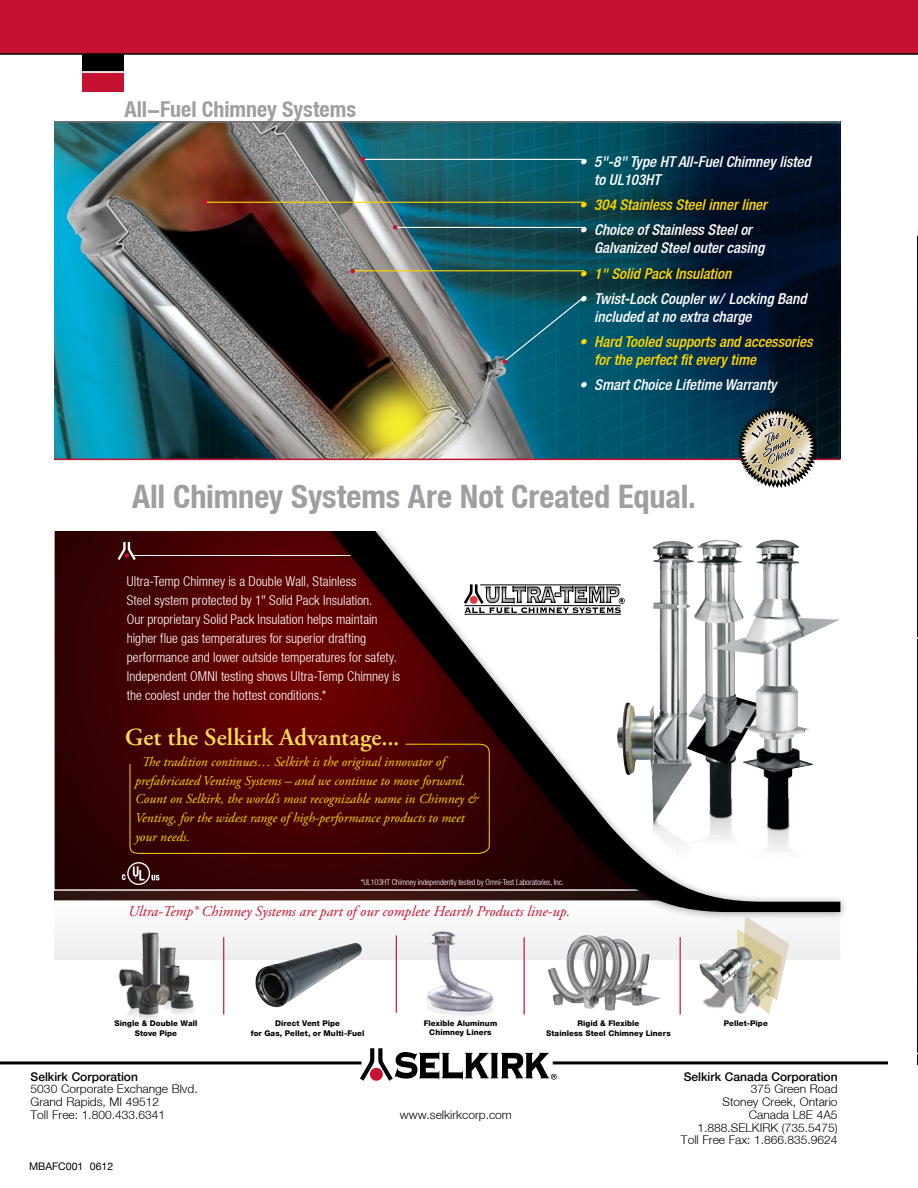
<style>
.page{position:relative;width:918px;height:1188px;background:#fff}
.page>*{position:absolute;margin:0;border:0;box-sizing:border-box;transform-origin:0 0}
.t1{font:700 condensed 32.4px "Helvetica Neue LT";letter-spacing:-.005em;color:#9d9fa2}
.t2{font:600 24.45px "Adobe Garamond Pro";letter-spacing:.005em;color:#fd5}
.t3{font:700 condensed 21.9px "Helvetica Neue LT";color:#9d9fa2}
.t4{font:italic 500 condensed 15px/18px "Helvetica Neue LT";color:#fff}
.t5{font:italic 500 condensed 15px/18px "Helvetica Neue LT";color:#ffd600}
.t6{font:italic 15px "Adobe Garamond Pro";color:#c41230}
.t7{font:300 condensed 13.65px/19px "Helvetica Neue LT";letter-spacing:.005em;color:#fff}
.t8{font:italic 13.65px/18.8px "Adobe Garamond Pro";color:#ffd600}
.t9{font:300 12px/12.8px "Helvetica Neue LT";color:#000}
.t10{font:500 12px "Helvetica Neue LT";color:#000}
.t11{font:10.5px "Helvetica Neue LT";color:#000}
.t12{font:300 condensed 8.1px "Helvetica Neue LT";letter-spacing:-.015em;color:#fff}
.t13{font:800 7.8px/9.4px "Helvetica Neue LT";letter-spacing:.01em;color:#000;text-align:center}
</style>
<div class="page">
<svg style="left:360px;top:1048px;width:197px;height:33px"></svg>
<hr style="left:0;top:1061px;width:362px;height:3px;background:#000">
<hr style="left:553px;top:1061px;width:365px;height:3px;background:#000">
<div style="left:54px;top:900px;width:786px;height:60px;background:#f5f6f6"></div>
<img style="left:54px;top:123px;width:786px;height:336px">
<div style="left:82px;top:65px;width:41px;height:27px;background:#c41230"></div>
<div style="left:82px;top:31px;width:41px;height:41px;background:#000"></div>
<hr style="left:79px;top:71px;width:50px;height:2px;background:#fff">
<hr style="left:363px;top:159px;width:221px;height:1px;background:#fff">
<hr style="left:204px;top:202px;width:380px;height:1px;background:#ffd600">
<hr style="left:396px;top:227px;width:189px;height:1px;background:#fff">
<hr style="left:353px;top:270px;width:231px;height:1px;background:#ffd600">
<svg style="left:502px;top:295px;width:84px;height:69px;background:#086278"></svg>
<svg style="left:351px;top:269px;width:4px;height:4px"></svg>
<svg style="left:393px;top:225px;width:4px;height:5px"></svg>
<svg style="left:202px;top:200px;width:5px;height:4px"></svg>
<svg style="left:361px;top:157px;width:4px;height:5px"></svg>
<svg style="left:640px;top:124px;width:200px;height:335px;background:#012036"></svg>
<svg style="left:54px;top:531px;width:233px;height:361px;background:#460305"></svg>
<div style="left:287px;top:477px;width:562px;height:444px;background:#000;opacity:.4"></div>
<svg style="left:294px;top:485px;width:546px;height:427px"></svg>
<div style="left:54px;top:465px;width:769px;height:66px;background:#fff"></div>
<div style="left:127px;top:862px;width:23px;height:23px;border:1px solid #fff;border-radius:50%"></div>
<svg style="left:133px;top:866px;width:12px;height:15px"></svg>
<svg style="left:122px;top:874px;width:4px;height:6px"></svg>
<svg style="left:152px;top:875px;width:7px;height:5px"></svg>
<svg style="left:129px;top:744px;width:361px;height:110px;background:#480302"></svg>
<img style="left:753px;top:540px;width:23px;height:78px">
<svg style="left:464px;top:584px;width:161px;height:29px"></svg>
<hr style="left:480px;top:585px;width:141px;height:1px;background:#000">
<hr style="left:464px;top:605px;width:157px;height:1px;background:#000">
<hr style="left:464px;top:614px;width:157px;height:1px;background:#000">
<div style="left:0;top:0;width:918px;height:54px;background:#c41230"></div>
<hr style="left:0;top:53px;width:918px;height:2px;background:#000">
<hr style="left:54px;top:121px;width:786px;height:2px;background:#717275">
<hr style="left:54px;top:459px;width:786px;height:1px;background:#c41230">
<hr style="left:223px;top:937px;width:1px;height:78px;background:#c41230">
<hr style="left:524px;top:937px;width:1px;height:78px;background:#c41230">
<hr style="left:680px;top:937px;width:1px;height:78px;background:#c41230">
<hr style="left:396px;top:935px;width:1px;height:78px;background:#c41230">
<img style="left:698px;top:916px;width:91px;height:98px">
<img style="left:548px;top:935px;width:61px;height:76px">
<img style="left:255px;top:943px;width:107px;height:65px">
<img style="left:427px;top:930px;width:67px;height:86px">
<img style="left:118px;top:933px;width:78px;height:92px">
<svg style="left:739px;top:408px;width:78px;height:79px;background:#939184"></svg>
<svg style="left:917px;top:229px;width:1px;height:836px"></svg>
<div style="left:888px;top:115px;width:29px;height:1072px;background:#fff"></div>
<h3 class="t3" style="left:125px;top:96px;width:233px">All-Fuel Chimney Systems</h3>
<p class="t4" style="left:594px;top:153px;width:218px;text-indent:-15px">• 5"-8" Type HT All-Fuel Chimney listed to UL103HT</p>
<p class="t5" style="left:579px;top:196px;width:189px">• 304 Stainless Steel inner liner</p>
<p class="t4" style="left:594px;top:221px;width:172px;text-indent:-15px">• Choice of Stainless Steel or<br>Galvanized Steel outer casing</p>
<p class="t5" style="left:579px;top:264px;width:154px">• 1" Solid Pack Insulation</p>
<p class="t4" style="left:594px;top:289px;width:214px;text-indent:-15px">• Twist-Lock Coupler w/ Locking Band included at no extra charge</p>
<p class="t5" style="left:594px;top:333px;width:220px;text-indent:-15px">• Hard Tooled supports and accessories for the perfect fit every time</p>
<p class="t4" style="left:579px;top:376px;width:199px">• Smart Choice Lifetime Warranty</p>
<h1 class="t1" style="left:132px;top:477px;width:565px">All Chimney Systems Are Not Created Equal.</h1>
<p class="t7" style="left:127px;top:571px;width:275px">Ultra-Temp Chimney is a Double Wall, Stainless<br>Steel system protected by 1" Solid Pack Insulation.<br>Our proprietary Solid Pack Insulation helps maintain higher flue gas temperatures for superior drafting performance and lower outside temperatures for safety.<br>Independent OMNI testing shows Ultra-Temp Chimney is the coolest under the hottest conditions.*</p>
<h2 class="t2" style="left:125px;top:723px;width:276px">Get the Selkirk Advantage...</h2>
<p class="t8" style="left:135px;top:752px;width:344px;text-indent:7px">The tradition continues… Selkirk is the original innovator of prefabricated Venting Systems – and we continue to move forward.<br>Count on Selkirk, the world’s most recognizable name in Chimney &amp; Venting, for the widest range of high-performance products to meet your needs.</p>
<p class="t12" style="left:361px;top:877px;width:204px">*UL103HT Chimney independently tested by Omni-Test Laboratories, Inc.</p>
<p class="t6" style="left:128px;top:902px;width:444px">Ultra-Temp® Chimney Systems are part of our complete Hearth Products line-up.</p>
<p class="t13" style="left:114px;top:1019px;width:85px">Single &amp; Double Wall<br>Stove Pipe</p>
<p class="t10" style="left:31px;top:1069px;width:109px">Selkirk Corporation</p>
<p class="t9" style="left:31px;top:1082px;width:169px">5030 Corporate Exchange Blvd.<br>Grand Rapids, MI 49512<br>Toll Free: 1.800.433.6341</p>
<p class="t11" style="left:29px;top:1160px;width:86px">MBAFC001 0612</p>
<p class="t13" style="left:251px;top:1019px;width:115px">Direct Vent Pipe<br>for Gas, Pellet, or Multi-Fuel</p>
<p class="t13" style="left:546px;top:1019px;width:126px">Rigid &amp; Flexible<br>Stainless Steel Chimney Liners</p>
<p class="t13" style="left:424px;top:1019px;width:75px">Flexible Aluminum</p>
<p class="t13" style="left:724px;top:1019px;width:45px">Pellet-Pipe</p>
<p class="t13" style="left:429px;top:1027px;width:64px">Chimney Liners</p>
<p class="t9" style="left:400px;top:1108px;width:114px">www.selkirkcorp.com</p>
<p class="t10" style="left:684px;top:1069px;width:155px">Selkirk Canada Corporation</p>
<p class="t9" style="left:681px;top:1082px;width:158px;text-align:right">375 Green Road<br>Stoney Creek, Ontario<br>Canada L8E 4A5<br>1.888.SELKIRK (735.5475)<br>Toll Free Fax: 1.866.835.9624</p>
</div>
